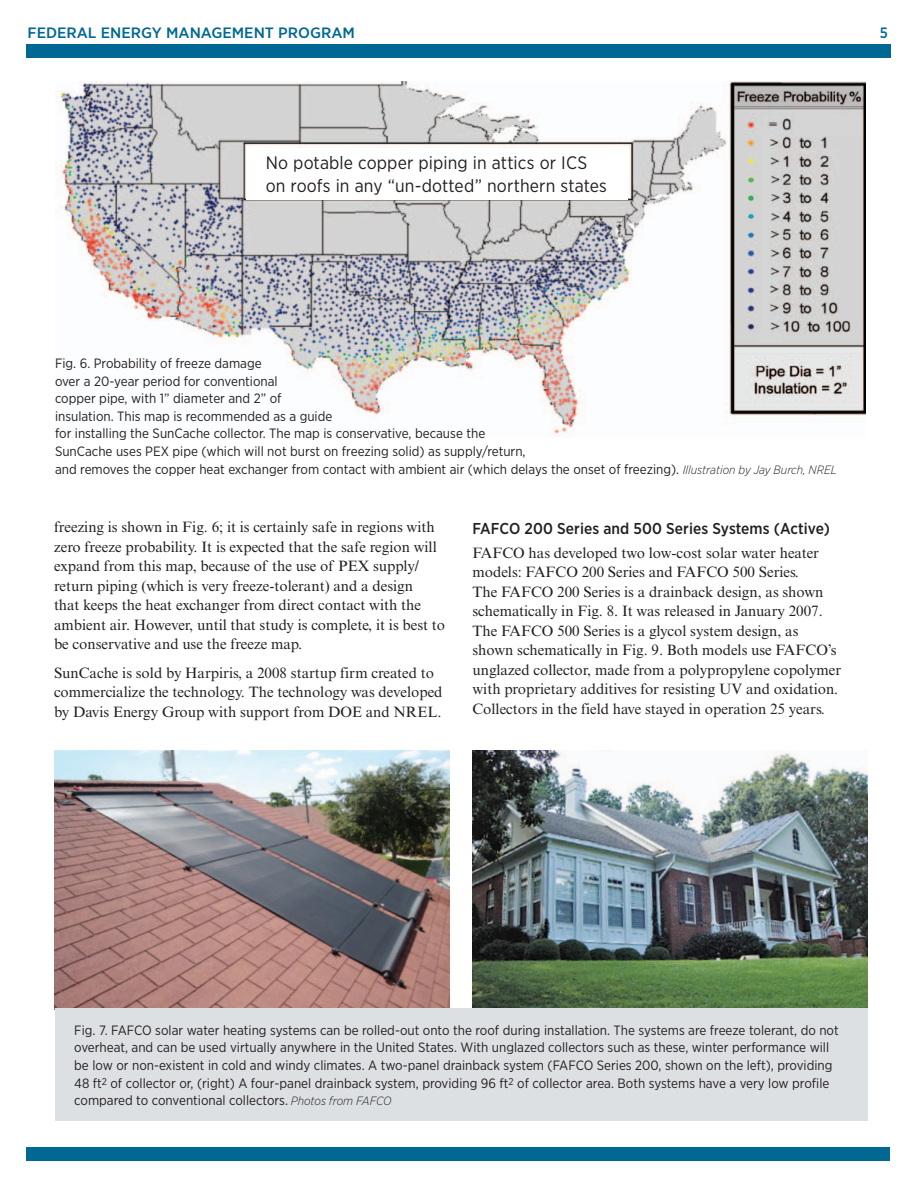
<style>
.page{position:relative;width:918px;height:1188px;background:#fff}
.page>*{position:absolute;margin:0;border:0;box-sizing:border-box;transform-origin:0 0}
.sidebar_text{font:18px/22.5px "Gotham Narrow";letter-spacing:.005em;color:#231f20}
.subhead_2{font:500 15.75px "Gotham Narrow";letter-spacing:.005em;color:#231f20}
.body_text{font:15px/19.5px "Times New Roman MT Std";color:#231f20}
.t1{font:500 15px "Gotham Narrow";color:#006893;scale:1.1 1}
.t2{font:500 15px "Gotham Narrow";color:#006893}
.t3{font:13.5px/17.5px "Gotham Narrow";color:#231f20}
.s1{font-weight:300;font-style:italic;font-size:12px}
</style>
<div class="page">
<img style="left:55px;top:750px;width:395px;height:259px">
<img style="left:472px;top:751px;width:396px;height:258px">
<img style="left:55px;top:81px;width:810px;height:354px">
<div style="left:246px;top:149px;width:382px;height:51px;background:#fff"></div>
<div style="left:55px;top:1009px;width:813px;height:112px;background:#dde0e3"></div>
<div style="left:26px;top:44px;width:865px;height:14px;background:#006893"></div>
<div style="left:26px;top:1147px;width:864px;height:13px;background:#006893"></div>
<p class="t1" style="left:28px;top:23px;width:299px">FEDERAL ENERGY MANAGEMENT PROGRAM</p>
<p class="t2" style="left:880px;top:24px;width:10px">5</p>
<p class="sidebar_text" style="left:266px;top:152px;width:343px">No potable copper piping in attics or ICS on roofs in any “un-dotted” northern states</p>
<p class="t3" style="left:55px;top:354px;width:783px">Fig. 6. Probability of freeze damage<br>over a 20-year period for conventional<br>copper pipe, with 1” diameter and 2” of<br>insulation. This map is recommended as a guide<br>for installing the SunCache collector. The map is conservative, because the<br>SunCache uses PEX pipe (which will not burst on freezing solid) as supply/return,<br>and removes the copper heat exchanger from contact with ambient air (which delays the onset of freezing). <span class="s1">Illustration by Jay Burch, NREL</span></p>
<p class="body_text" style="left:54px;top:518px;width:393px">freezing is shown in Fig. 6; it is certainly safe in regions with zero freeze probability. It is expected that the safe region will expand from this map, because of the use of PEX supply/ return piping (which is very freeze-tolerant) and a design<br>that keeps the heat exchanger from direct contact with the ambient air. However, until that study is complete, it is best to be conservative and use the freeze map.</p>
<p class="body_text" style="left:54px;top:663px;width:390px">SunCache is sold by Harpiris, a 2008 startup firm created to commercialize the technology. The technology was developed by Davis Energy Group with support from DOE and NREL.</p>
<p class="subhead_2" style="left:472px;top:519px;width:359px">FAFCO 200 Series and 500 Series Systems (Active)</p>
<p class="body_text" style="left:472px;top:543px;width:370px">FAFCO has developed two low-cost solar water heater models: FAFCO 200 Series and FAFCO 500 Series.<br>The FAFCO 200 Series is a drainback design, as shown schematically in Fig. 8. It was released in January 2007.<br>The FAFCO 500 Series is a glycol system design, as shown schematically in Fig. 9. Both models use FAFCO’s unglazed collector, made from a polypropylene copolymer with proprietary additives for resisting UV and oxidation.<br>Collectors in the field have stayed in operation 25 years.</p>
<p class="t3" style="left:74px;top:1021px;width:766px">Fig. 7. FAFCO solar water heating systems can be rolled-out onto the roof during installation. The systems are freeze tolerant, do not overheat, and can be used virtually anywhere in the United States. With unglazed collectors such as these, winter performance will be low or non-existent in cold and windy climates. A two-panel drainback system (FAFCO Series 200, shown on the left), providing 48 ft<sup>2</sup> of collector or, (right) A four-panel drainback system, providing 96 ft<sup>2</sup> of collector area. Both systems have a very low profile compared to conventional collectors. <span class="s1">Photos from FAFCO</span></p>
</div>
